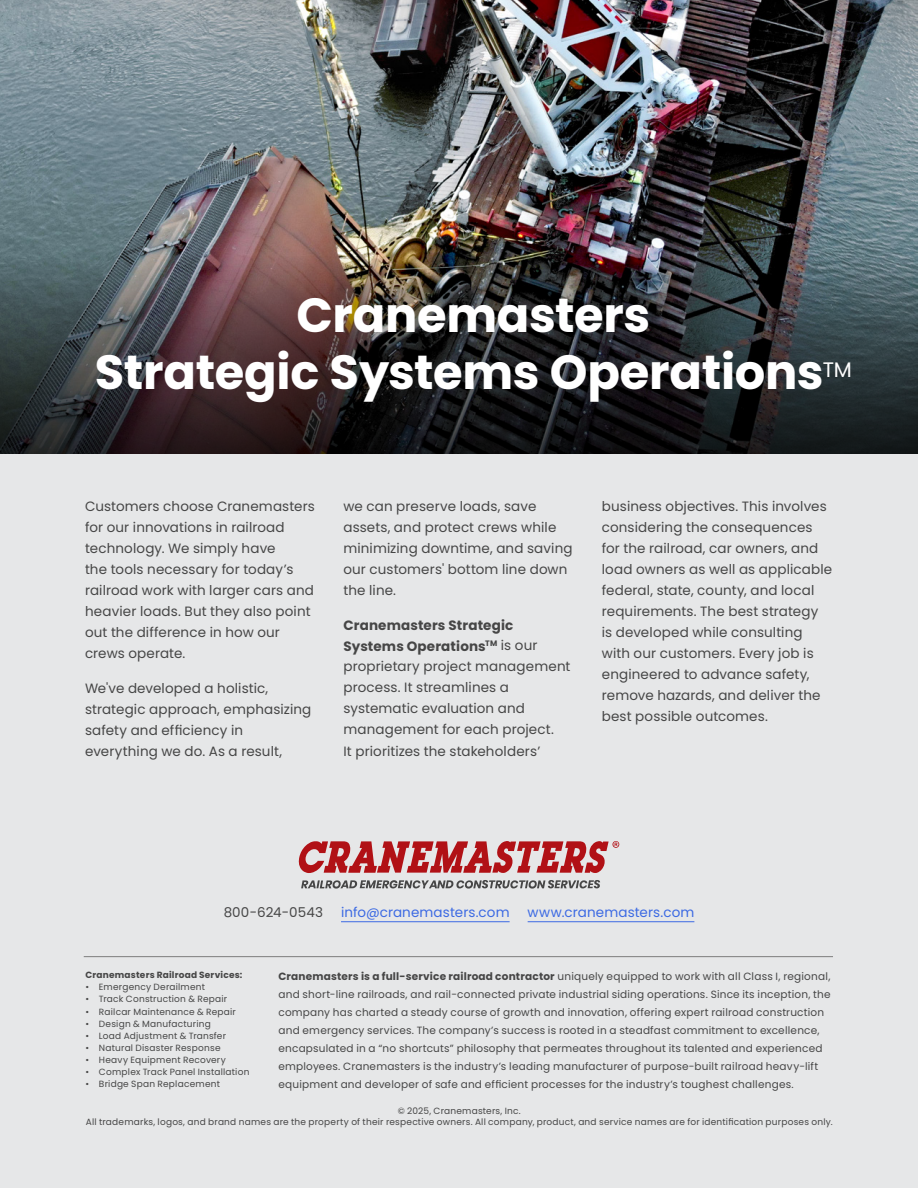
<style>
.page{position:relative;width:918px;height:1188px;background:#e6e7e8}
.page>*{position:absolute;margin:0;border:0;box-sizing:border-box;transform-origin:0 0}
.t1{font:700 48px/57px "Poppins";letter-spacing:-.005em;color:#fff;text-align:center}
.t2{font:21px "Poppins";color:#fff}
.t3{font:13.5px/21px "Poppins";letter-spacing:.01em;color:#464646}
.t4{font:13.5px "Poppins";letter-spacing:.01em;color:#3c6ae3}
.t5{font:10.5px/18px "Poppins";letter-spacing:.02em;color:#464646}
.t6{font:9px/10.8px "Poppins";letter-spacing:.025em;color:#464646;text-align:center}
.t7{font:700 9px "Poppins";letter-spacing:.02em;color:#464646}
.s1{font-weight:700}
</style>
<div class="page">
<img style="left:0;top:0;width:918px;height:256px">
<img style="left:0;top:256px;width:918px;height:198px">
<svg style="left:301px;top:880px;width:299px;height:9px"></svg>
<svg style="left:298px;top:841px;width:321px;height:32px"></svg>
<hr style="left:341px;top:921px;width:169px;height:1px;background:#3c6ae3">
<hr style="left:528px;top:921px;width:166px;height:1px;background:#3c6ae3">
<hr style="left:84px;top:956px;width:749px;height:1px;background:#7d7d7d">
<h1 class="t1" style="left:95px;top:287px;width:730px">Cranemasters<br>Strategic Systems Operations</h1>
<h2 class="t2" style="left:823px;top:358px;width:31px">TM</h2>
<p class="t3" style="left:85px;top:496px;width:231px">Customers choose Cranemasters for our innovations in railroad technology. We simply have<br>the tools necessary for today’s railroad work with larger cars and heavier loads. But they also point out the difference in how our crews operate.</p>
<p class="t3" style="left:85px;top:677px;width:228px">We've developed a holistic, strategic approach, emphasizing safety and efficiency in everything we do. As a result,</p>
<p class="t3" style="left:343px;top:496px;width:231px">we can preserve loads, save assets, and protect crews while minimizing downtime, and saving our customers' bottom line down the line.</p>
<p class="t3" style="left:343px;top:614px;width:229px"><span class="s1">Cranemasters Strategic<br>Systems Operations</span><sup>TM</sup> is our proprietary project management process. It streamlines a systematic evaluation and management for each project.<br>It prioritizes the stakeholders’</p>
<p class="t3" style="left:602px;top:496px;width:232px">business objectives. This involves considering the consequences for the railroad, car owners, and load owners as well as applicable federal, state, county, and local requirements. The best strategy<br>is developed while consulting with our customers. Every job is engineered to advance safety, remove hazards, and deliver the best possible outcomes.</p>
<p class="t3" style="left:224px;top:902px;width:101px">800-624-0543</p>
<p class="t4" style="left:341px;top:905px;width:170px">info@cranemasters.com</p>
<p class="t4" style="left:528px;top:905px;width:168px">www.cranemasters.com</p>
<p class="t7" style="left:85px;top:970px;width:158px">Cranemasters Railroad Services:</p>
<p class="t6" style="left:85px;top:982px;width:121px">• Emergency Derailment</p>
<p class="t6" style="left:85px;top:994px;width:143px">• Track Construction &amp; Repair</p>
<p class="t6" style="left:85px;top:1006px;width:152px">• Railcar Maintenance &amp; Repair</p>
<p class="t6" style="left:85px;top:1018px;width:127px">• Design &amp; Manufacturing</p>
<p class="t6" style="left:85px;top:1030px;width:142px">• Load Adjustment &amp; Transfer</p>
<p class="t6" style="left:85px;top:1042px;width:137px">• Natural Disaster Response</p>
<p class="t6" style="left:85px;top:1055px;width:142px">• Heavy Equipment Recovery</p>
<p class="t6" style="left:85px;top:1067px;width:165px">• Complex Track Panel Installation</p>
<p class="t6" style="left:85px;top:1079px;width:136px">• Bridge Span Replacement</p>
<p class="t6" style="left:86px;top:1106px;width:748px">© 2025, Cranemasters, Inc.<br>All trademarks, logos, and brand names are the property of their respective owners. All company, product, and service names are for identification purposes only.</p>
<p class="t5" style="left:278px;top:967px;width:554px"><span class="s1">Cranemasters is a full-service railroad contractor</span> uniquely equipped to work with all Class I, regional, and short-line railroads, and rail-connected private industrial siding operations. Since its inception, the company has charted a steady course of growth and innovation, offering expert railroad construction and emergency services. The company’s success is rooted in a steadfast commitment to excellence, encapsulated in a “no shortcuts” philosophy that permeates throughout its talented and experienced employees. Cranemasters is the industry’s leading manufacturer of purpose-built railroad heavy-lift equipment and developer of safe and efficient processes for the industry’s toughest challenges.</p>
</div>
